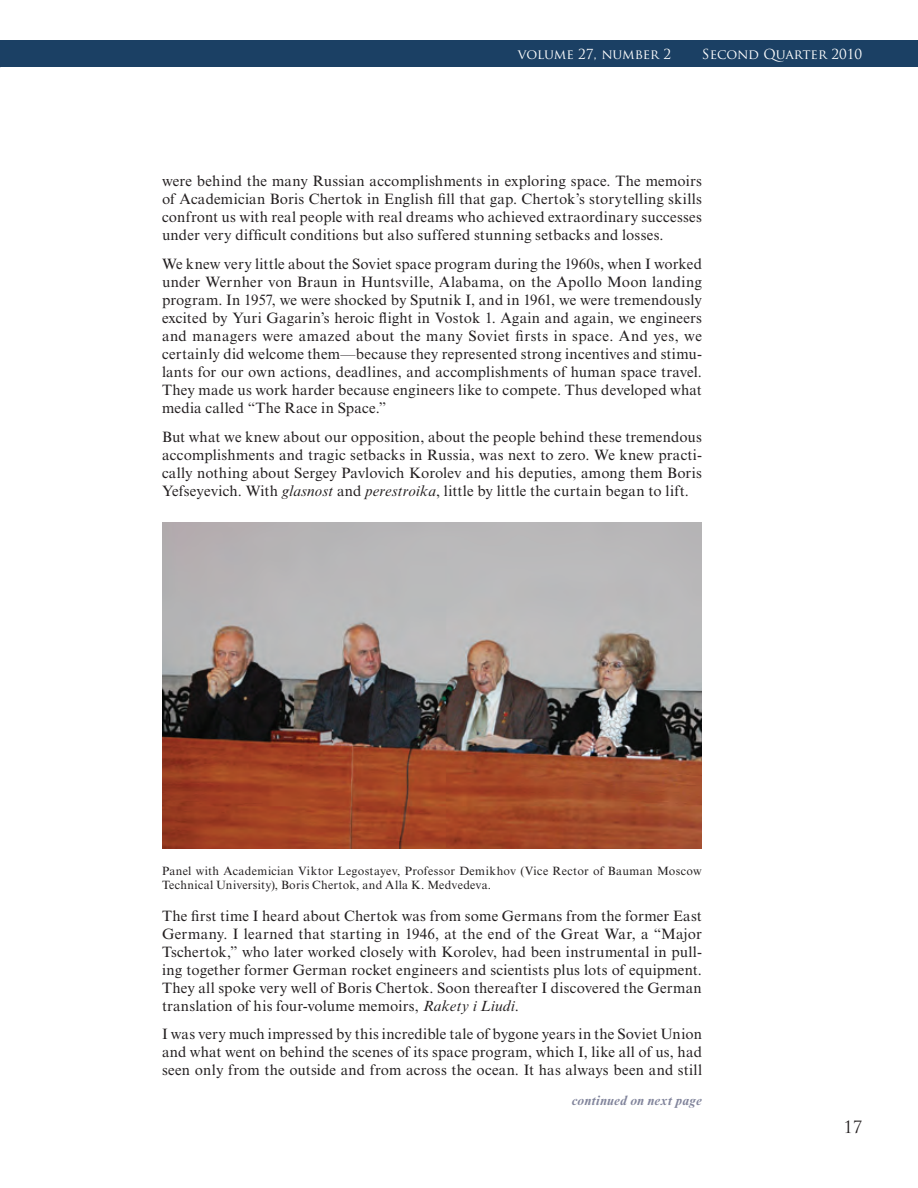
<style>
.page{position:relative;width:918px;height:1188px;background:#fff}
.page>*{position:absolute;margin:0;border:0;box-sizing:border-box;transform-origin:0 0}
.t1{font:16.5px "Trajan Pro";color:#231f20}
.t2{font:15px/18px "Times New Roman MT Std";letter-spacing:.015em;color:#231f20;text-align:justify}
.t3{font:13.5px "Trajan Pro";color:#fff}
.t4{font:italic 700 13.5px "Times New Roman MT Std";letter-spacing:.01em;color:#82859c}
.t5{font:12px/13.5px "Times New Roman MT Std";letter-spacing:.025em;color:#231f20}
.s1{font-style:italic}
</style>
<div class="page">
<div style="left:0;top:40px;width:918px;height:28px;background:#1b4064"></div>
<img style="left:162px;top:523px;width:540px;height:326px">
<p class="t3" style="left:518px;top:45px;width:155px">VOLUME 27, NUMBER 2</p>
<p class="t3" style="left:702px;top:45px;width:162px">SECOND QUARTER 2010</p>
<p class="t2" style="left:162px;top:172px;width:542px">were behind the many Russian accomplishments in exploring space. The memoirs of Academician Boris Chertok in English fill that gap. Chertok’s storytelling skills confront us with real people with real dreams who achieved extraordinary successes under very difficult conditions but also suffered stunning setbacks and losses.</p>
<p class="t2" style="left:162px;top:255px;width:542px">We knew very little about the Soviet space program during the 1960s, when I worked under Wernher von Braun in Huntsville, Alabama, on the Apollo Moon landing program. In 1957, we were shocked by Sputnik I, and in 1961, we were tremendously excited by Yuri Gagarin’s heroic flight in Vostok 1. Again and again, we engineers and managers were amazed about the many Soviet firsts in space. And yes, we certainly did welcome them—because they represented strong incentives and stimu&shy;lants for our own actions, deadlines, and accomplishments of human space travel.<br>They made us work harder because engineers like to compete. Thus developed what media called “The Race in Space.”</p>
<p class="t2" style="left:162px;top:428px;width:541px">But what we knew about our opposition, about the people behind these tremendous accomplishments and tragic setbacks in Russia, was next to zero. We knew practi&shy;cally nothing about Sergey Pavlovich Korolev and his deputies, among them Boris Yefseyevich. With <span class="s1">glasnost</span> and <span class="s1">perestroika</span>, little by little the curtain began to lift.</p>
<h2 class="t5" style="left:162px;top:865px;width:541px">Panel with Academician Viktor Legostayev, Professor Demikhov (Vice Rector of Bauman Moscow<br>Technical University), Boris Chertok, and Alla K. Medvedeva.</h2>
<p class="t2" style="left:162px;top:907px;width:541px">The first time I heard about Chertok was from some Germans from the former East Germany. I learned that starting in 1946, at the end of the Great War, a “Major Tschertok,” who later worked closely with Korolev, had been instrumental in pull&shy;ing together former German rocket engineers and scientists plus lots of equipment.<br>They all spoke very well of Boris Chertok. Soon thereafter I discovered the German translation of his four-volume memoirs, <span class="s1">Rakety i Liudi</span>.</p>
<p class="t2" style="left:162px;top:1025px;width:542px">I was very much impressed by this incredible tale of bygone years in the Soviet Union and what went on behind the scenes of its space program, which I, like all of us, had seen only from the outside and from across the ocean. It has always been and still</p>
<h2 class="t4" style="left:571px;top:1092px;width:132px">continued on next page</h2>
<h3 class="t1" style="left:843px;top:1117px;width:20px">17</h3>
</div>
